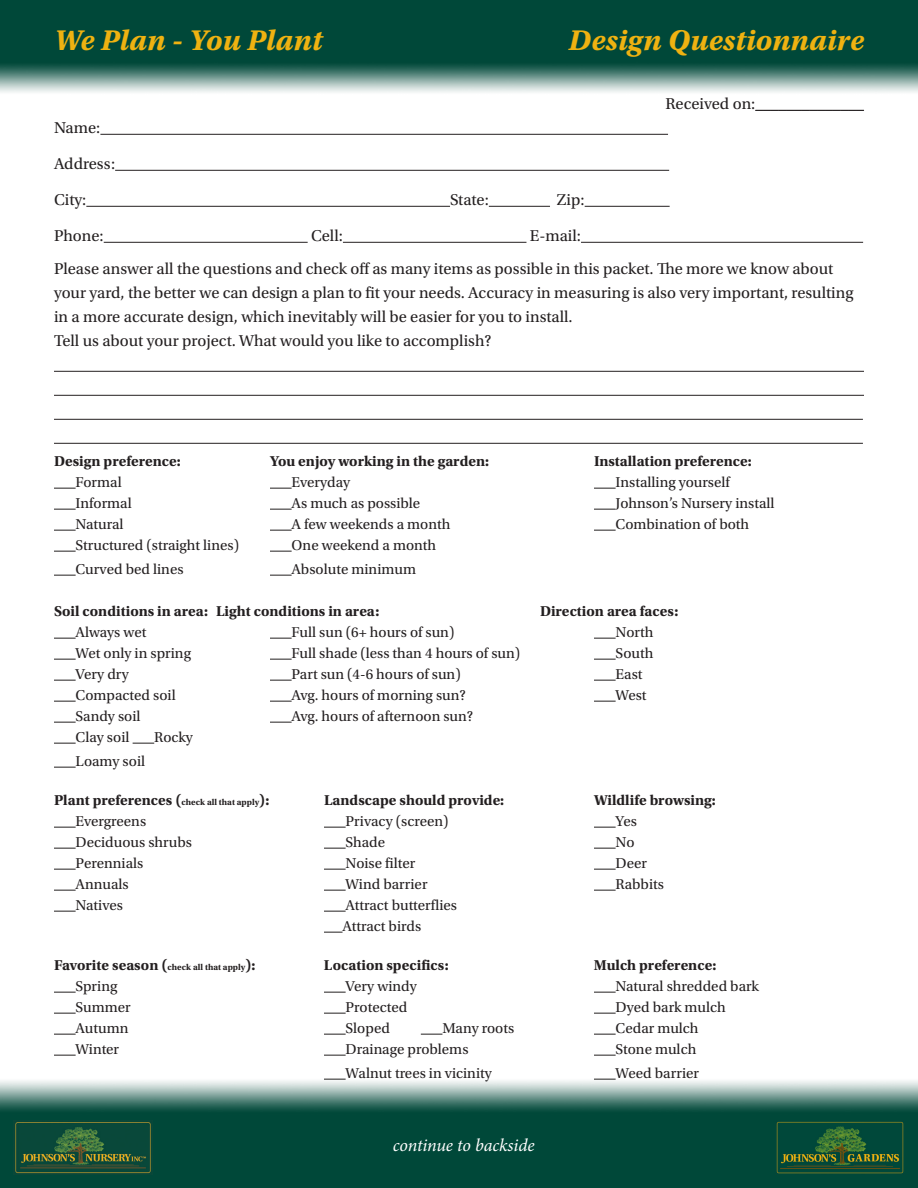
<style>
.page{position:relative;width:918px;height:1188px;background:#fff}
.page>*{position:absolute;margin:0;border:0;box-sizing:border-box;transform-origin:0 0}
.t1{font:30.15px "Utopia Std Bold Capt It";color:#efb211}
.t2{font:italic 18px "Minion Pro";letter-spacing:-.01em;color:#fff}
.t3{font:16.5px/24px "Utopia Std";color:#231f20}
.t4{font:15px "Utopia Std";color:#231f20}
.t5{font:700 15px "Utopia Std";color:#231f20}
.s1{font-size:9px}
</style>
<div class="page">
<img style="left:0;top:0;width:918px;height:93px">
<hr style="left:755px;top:110px;width:109px;height:1px;background:#231f20">
<hr style="left:100px;top:134px;width:568px;height:1px;background:#231f20">
<hr style="left:115px;top:170px;width:554px;height:1px;background:#231f20">
<hr style="left:86px;top:206px;width:364px;height:1px;background:#231f20">
<hr style="left:489px;top:206px;width:61px;height:1px;background:#231f20">
<hr style="left:585px;top:206px;width:85px;height:1px;background:#231f20">
<hr style="left:104px;top:242px;width:204px;height:1px;background:#231f20">
<hr style="left:343px;top:242px;width:183px;height:1px;background:#231f20">
<hr style="left:581px;top:242px;width:282px;height:1px;background:#231f20">
<hr style="left:54px;top:371px;width:810px;height:1px;background:#231f20">
<hr style="left:54px;top:395px;width:810px;height:1px;background:#231f20">
<hr style="left:54px;top:419px;width:809px;height:1px;background:#231f20">
<hr style="left:54px;top:443px;width:809px;height:1px;background:#231f20">
<svg style="left:54px;top:488px;width:22px;height:1px"></svg>
<svg style="left:270px;top:488px;width:22px;height:1px"></svg>
<svg style="left:594px;top:488px;width:22px;height:1px"></svg>
<svg style="left:54px;top:509px;width:22px;height:1px"></svg>
<svg style="left:270px;top:509px;width:22px;height:1px"></svg>
<svg style="left:594px;top:509px;width:22px;height:1px"></svg>
<svg style="left:54px;top:530px;width:22px;height:1px"></svg>
<svg style="left:270px;top:530px;width:22px;height:1px"></svg>
<svg style="left:594px;top:530px;width:22px;height:1px"></svg>
<svg style="left:54px;top:551px;width:22px;height:1px"></svg>
<svg style="left:270px;top:551px;width:22px;height:1px"></svg>
<svg style="left:54px;top:575px;width:22px;height:1px"></svg>
<svg style="left:270px;top:575px;width:22px;height:1px"></svg>
<svg style="left:54px;top:638px;width:22px;height:1px"></svg>
<svg style="left:270px;top:638px;width:22px;height:1px"></svg>
<svg style="left:594px;top:638px;width:22px;height:1px"></svg>
<svg style="left:54px;top:659px;width:22px;height:1px"></svg>
<svg style="left:270px;top:659px;width:22px;height:1px"></svg>
<svg style="left:594px;top:659px;width:22px;height:1px"></svg>
<svg style="left:54px;top:680px;width:22px;height:1px"></svg>
<svg style="left:270px;top:680px;width:22px;height:1px"></svg>
<svg style="left:594px;top:680px;width:22px;height:1px"></svg>
<svg style="left:54px;top:701px;width:22px;height:1px"></svg>
<svg style="left:270px;top:701px;width:22px;height:1px"></svg>
<svg style="left:594px;top:701px;width:22px;height:1px"></svg>
<svg style="left:54px;top:722px;width:22px;height:1px"></svg>
<svg style="left:270px;top:722px;width:22px;height:1px"></svg>
<svg style="left:54px;top:743px;width:22px;height:1px"></svg>
<svg style="left:133px;top:743px;width:21px;height:1px"></svg>
<svg style="left:54px;top:767px;width:22px;height:1px"></svg>
<svg style="left:54px;top:827px;width:22px;height:1px"></svg>
<svg style="left:324px;top:827px;width:22px;height:1px"></svg>
<svg style="left:594px;top:827px;width:22px;height:1px"></svg>
<svg style="left:54px;top:848px;width:22px;height:1px"></svg>
<svg style="left:324px;top:848px;width:22px;height:1px"></svg>
<svg style="left:594px;top:848px;width:22px;height:1px"></svg>
<svg style="left:54px;top:869px;width:22px;height:1px"></svg>
<svg style="left:324px;top:869px;width:22px;height:1px"></svg>
<svg style="left:594px;top:869px;width:22px;height:1px"></svg>
<svg style="left:54px;top:890px;width:22px;height:1px"></svg>
<svg style="left:324px;top:890px;width:22px;height:1px"></svg>
<svg style="left:594px;top:890px;width:22px;height:1px"></svg>
<svg style="left:54px;top:911px;width:22px;height:1px"></svg>
<svg style="left:324px;top:911px;width:22px;height:1px"></svg>
<svg style="left:324px;top:932px;width:19px;height:1px"></svg>
<svg style="left:54px;top:992px;width:22px;height:1px"></svg>
<svg style="left:324px;top:992px;width:22px;height:1px"></svg>
<svg style="left:594px;top:992px;width:22px;height:1px"></svg>
<svg style="left:54px;top:1013px;width:22px;height:1px"></svg>
<svg style="left:324px;top:1013px;width:22px;height:1px"></svg>
<svg style="left:594px;top:1013px;width:22px;height:1px"></svg>
<svg style="left:54px;top:1034px;width:22px;height:1px"></svg>
<svg style="left:324px;top:1034px;width:22px;height:1px"></svg>
<svg style="left:421px;top:1034px;width:21px;height:1px"></svg>
<svg style="left:594px;top:1034px;width:22px;height:1px"></svg>
<svg style="left:54px;top:1055px;width:22px;height:1px"></svg>
<svg style="left:324px;top:1055px;width:22px;height:1px"></svg>
<svg style="left:594px;top:1055px;width:22px;height:1px"></svg>
<img style="left:0;top:1078px;width:918px;height:110px">
<img style="left:14px;top:1120px;width:138px;height:54px">
<img style="left:775px;top:1120px;width:129px;height:55px">
<p class="t1" style="left:54px;top:22px;width:270px">We Plan - You Plant</p>
<p class="t1" style="left:568px;top:22px;width:297px">Design Questionnaire</p>
<p class="t3" style="left:666px;top:92px;width:200px">Received on:______________</p>
<p class="t3" style="left:54px;top:116px;width:48px">Name:</p>
<p class="t3" style="left:54px;top:152px;width:63px">Address:</p>
<p class="t3" style="left:54px;top:188px;width:34px">City:</p>
<p class="t3" style="left:450px;top:188px;width:40px">State:</p>
<p class="t3" style="left:557px;top:188px;width:29px">Zip:</p>
<p class="t3" style="left:54px;top:224px;width:51px">Phone:</p>
<p class="t3" style="left:311px;top:224px;width:33px">Cell:</p>
<p class="t3" style="left:530px;top:224px;width:53px">E-mail:</p>
<p class="t3" style="left:54px;top:257px;width:801px">Please answer all the questions and check off as many items as possible in this packet. The more we know about your yard, the better we can design a plan to fit your needs. Accuracy in measuring is also very important, resulting in a more accurate design, which inevitably will be easier for you to install.</p>
<p class="t3" style="left:54px;top:329px;width:439px">Tell us about your project. What would you like to accomplish?</p>
<p class="t5" style="left:54px;top:452px;width:128px">Design preference:</p>
<p class="t5" style="left:270px;top:452px;width:221px">You enjoy working in the garden:</p>
<p class="t5" style="left:594px;top:452px;width:159px">Installation preference:</p>
<p class="t4" style="left:76px;top:474px;width:48px">Formal</p>
<p class="t4" style="left:292px;top:474px;width:60px">Everyday</p>
<p class="t4" style="left:616px;top:474px;width:116px">Installing yourself</p>
<p class="t4" style="left:76px;top:495px;width:58px">Informal</p>
<p class="t4" style="left:292px;top:495px;width:130px">As much as possible</p>
<p class="t4" style="left:616px;top:495px;width:161px">Johnson’s Nursery install</p>
<p class="t4" style="left:76px;top:516px;width:50px">Natural</p>
<p class="t4" style="left:292px;top:516px;width:160px">A few weekends a month</p>
<p class="t4" style="left:616px;top:516px;width:135px">Combination of both</p>
<p class="t4" style="left:76px;top:537px;width:165px">Structured (straight lines)</p>
<p class="t4" style="left:292px;top:537px;width:146px">One weekend a month</p>
<p class="t4" style="left:76px;top:561px;width:109px">Curved bed lines</p>
<p class="t4" style="left:292px;top:561px;width:126px">Absolute minimum</p>
<p class="t5" style="left:54px;top:602px;width:327px">Soil conditions in area: Light conditions in area:</p>
<p class="t5" style="left:540px;top:602px;width:140px">Direction area faces:</p>
<p class="t4" style="left:76px;top:624px;width:72px">Always wet</p>
<p class="t4" style="left:292px;top:624px;width:164px">Full sun (6+ hours of sun)</p>
<p class="t4" style="left:616px;top:624px;width:39px">North</p>
<p class="t4" style="left:76px;top:645px;width:117px">Wet only in spring</p>
<p class="t4" style="left:292px;top:645px;width:230px">Full shade (less than 4 hours of sun)</p>
<p class="t4" style="left:616px;top:645px;width:39px">South</p>
<p class="t4" style="left:76px;top:666px;width:55px">Very dry</p>
<p class="t4" style="left:292px;top:666px;width:171px">Part sun (4-6 hours of sun)</p>
<p class="t4" style="left:616px;top:666px;width:28px">East</p>
<p class="t4" style="left:76px;top:687px;width:102px">Compacted soil</p>
<p class="t4" style="left:292px;top:687px;width:176px">Avg. hours of morning sun?</p>
<p class="t4" style="left:616px;top:687px;width:32px">West</p>
<p class="t4" style="left:76px;top:708px;width:66px">Sandy soil</p>
<p class="t4" style="left:292px;top:708px;width:183px">Avg. hours of afternoon sun?</p>
<p class="t4" style="left:76px;top:729px;width:55px">Clay soil</p>
<p class="t4" style="left:154px;top:729px;width:40px">Rocky</p>
<p class="t4" style="left:76px;top:753px;width:71px">Loamy soil</p>
<p class="t5" style="left:54px;top:791px;width:217px">Plant preferences (<span class="s1">check all that apply</span>):</p>
<p class="t5" style="left:324px;top:791px;width:182px">Landscape should provide:</p>
<p class="t5" style="left:594px;top:791px;width:123px">Wildlife browsing:</p>
<p class="t4" style="left:76px;top:813px;width:72px">Evergreens</p>
<p class="t4" style="left:346px;top:813px;width:105px">Privacy (screen)</p>
<p class="t4" style="left:616px;top:813px;width:23px">Yes</p>
<p class="t4" style="left:76px;top:834px;width:118px">Deciduous shrubs</p>
<p class="t4" style="left:346px;top:834px;width:41px">Shade</p>
<p class="t4" style="left:616px;top:834px;width:20px">No</p>
<p class="t4" style="left:76px;top:855px;width:69px">Perennials</p>
<p class="t4" style="left:346px;top:855px;width:71px">Noise filter</p>
<p class="t4" style="left:616px;top:855px;width:33px">Deer</p>
<p class="t4" style="left:76px;top:876px;width:55px">Annuals</p>
<p class="t4" style="left:346px;top:876px;width:83px">Wind barrier</p>
<p class="t4" style="left:616px;top:876px;width:50px">Rabbits</p>
<p class="t4" style="left:76px;top:897px;width:49px">Natives</p>
<p class="t4" style="left:346px;top:897px;width:113px">Attract butterflies</p>
<p class="t4" style="left:343px;top:918px;width:80px">Attract birds</p>
<p class="t5" style="left:54px;top:956px;width:203px">Favorite season (<span class="s1">check all that apply</span>):</p>
<p class="t5" style="left:324px;top:956px;width:126px">Location specifics:</p>
<p class="t5" style="left:594px;top:956px;width:124px">Mulch preference:</p>
<p class="t4" style="left:76px;top:978px;width:43px">Spring</p>
<p class="t4" style="left:346px;top:978px;width:73px">Very windy</p>
<p class="t4" style="left:616px;top:978px;width:145px">Natural shredded bark</p>
<p class="t4" style="left:76px;top:999px;width:57px">Summer</p>
<p class="t4" style="left:346px;top:999px;width:63px">Protected</p>
<p class="t4" style="left:616px;top:999px;width:112px">Dyed bark mulch</p>
<p class="t4" style="left:76px;top:1020px;width:54px">Autumn</p>
<p class="t4" style="left:346px;top:1020px;width:46px">Sloped</p>
<p class="t4" style="left:442px;top:1020px;width:73px">Many roots</p>
<p class="t4" style="left:616px;top:1020px;width:85px">Cedar mulch</p>
<p class="t4" style="left:76px;top:1041px;width:45px">Winter</p>
<p class="t4" style="left:346px;top:1041px;width:124px">Drainage problems</p>
<p class="t4" style="left:616px;top:1041px;width:82px">Stone mulch</p>
<p class="t4" style="left:346px;top:1065px;width:148px">Walnut trees in vicinity</p>
<p class="t4" style="left:616px;top:1065px;width:85px">Weed barrier</p>
<p class="t2" style="left:393px;top:1133px;width:143px">continue to backside</p>
</div>
